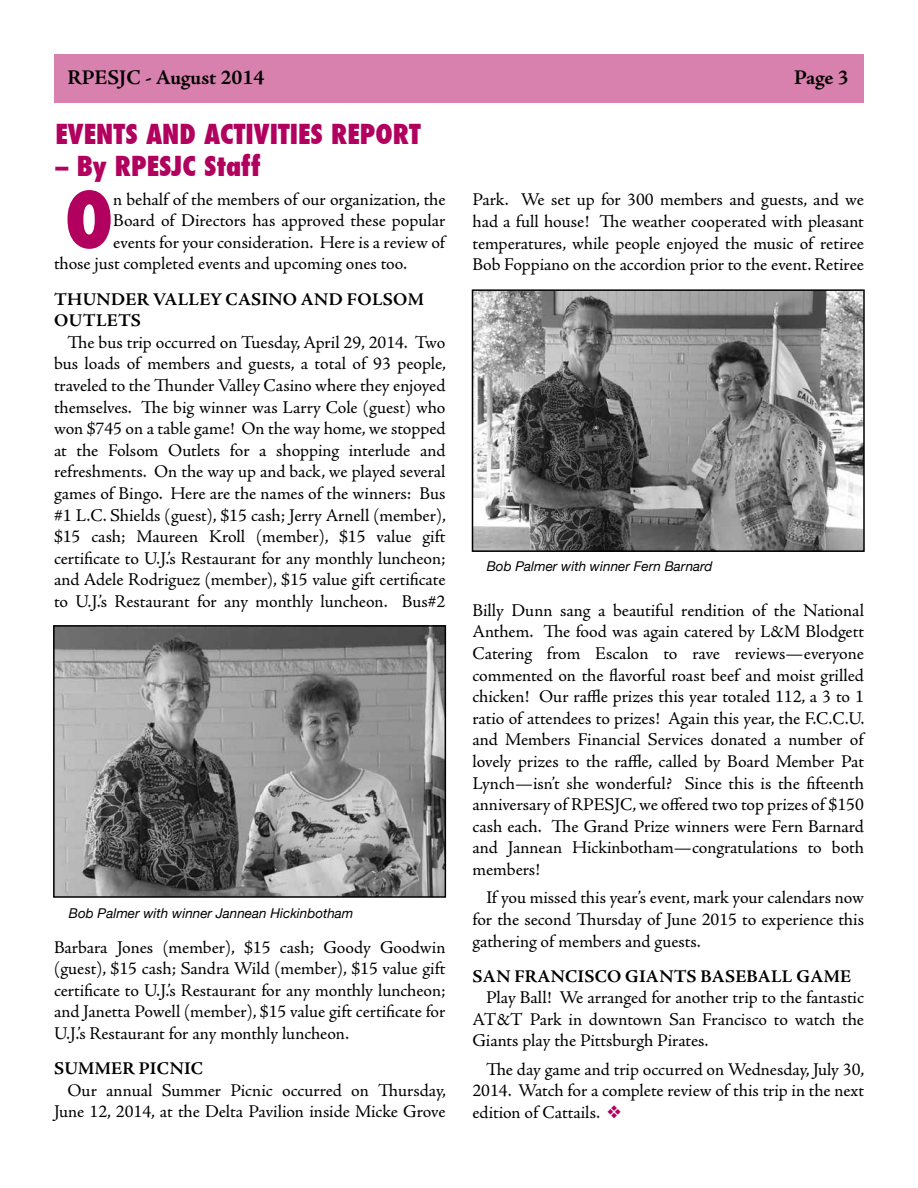
<style>
.page{position:relative;width:918px;height:1188px;background:#fff}
.page>*{position:absolute;margin:0;border:0;box-sizing:border-box;transform-origin:0 0}
.t1{font:800 condensed 75.3px "Futura";color:#b1005d}
.t2{font:800 condensed 26.85px/32.2px "Futura";color:#b1005d}
.t3{font:700 21px "Adobe Jenson Pro";color:#000}
.t4{font:18px/21.6px "Adobe Jenson Pro";letter-spacing:-.005em;color:#000;text-align:justify}
.t5{font:700 18px/21.6px "Adobe Jenson Pro";letter-spacing:.015em;color:#000}
.t6{font:italic 13.5px "Helvetica Neue";color:#000}
.s1{color:#b1005d}
</style>
<div class="page">
<div style="left:54px;top:54px;width:810px;height:48px;background:#d880ae"></div>
<img style="left:475px;top:292px;width:387px;height:257px">
<div style="left:472px;top:289px;width:393px;height:263px;border:2px solid #000"></div>
<img style="left:56px;top:628px;width:387px;height:267px">
<div style="left:53px;top:625px;width:393px;height:273px;border:2px solid #000"></div>
<p class="t3" style="left:68px;top:66px;width:199px">RPESJC - August 2014</p>
<p class="t3" style="left:794px;top:66px;width:56px">Page 3</p>
<h2 class="t2" style="left:55px;top:118px;width:367px">EVENTS AND ACTIVITIES REPORT -- By RPESJC Staff</h2>
<h1 class="t1" style="left:65px;top:169px;width:50px">O</h1>
<p class="t4" style="left:113px;top:189px;width:334px">n behalf of the members of our organization, the</p>
<p class="t4" style="left:113px;top:210px;width:334px">Board of Directors has approved these popular</p>
<p class="t4" style="left:113px;top:232px;width:333px">events for your consideration. Here is a review of</p>
<p class="t4" style="left:54px;top:253px;width:355px">those just completed events and upcoming ones too.</p>
<p class="t5" style="left:54px;top:288px;width:371px">THUNDER VALLEY CASINO AND FOLSOM<br>OUTLETS</p>
<p class="t4" style="left:54px;top:332px;width:394px;text-indent:14px">The bus trip occurred on Tuesday, April 29, 2014. Two bus loads of members and guests, a total of 93 people, traveled to the Thunder Valley Casino where they enjoyed themselves. The big winner was Larry Cole (guest) who won $745 on a table game! On the way home, we stopped at the Folsom Outlets for a shopping interlude and refreshments. On the way up and back, we played several games of Bingo. Here are the names of the winners: Bus #1 L.C. Shields (guest), $15 cash; Jerry Arnell (member), $15 cash; Maureen Kroll (member), $15 value gift certificate to U.J.’s Restaurant for any monthly luncheon; and Adele Rodriguez (member), $15 value gift certificate to U.J.’s Restaurant for any monthly luncheon. Bus#2</p>
<p class="t6" style="left:69px;top:904px;width:286px">Bob Palmer with winner Jannean Hickinbotham</p>
<p class="t4" style="left:54px;top:936px;width:393px">Barbara Jones (member), $15 cash; Goody Goodwin (guest), $15 cash; Sandra Wild (member), $15 value gift certificate to U.J.’s Restaurant for any monthly luncheon; and Janetta Powell (member), $15 value gift certificate for U.J.’s Restaurant for any monthly luncheon.</p>
<p class="t5" style="left:54px;top:1058px;width:150px">SUMMER PICNIC</p>
<p class="t4" style="left:54px;top:1080px;width:393px;text-align:right">Our annual Summer Picnic occurred on Thursday,<br>June 12, 2014, at the Delta Pavilion inside Micke Grove</p>
<p class="t4" style="left:473px;top:189px;width:393px">Park. We set up for 300 members and guests, and we had a full house! The weather cooperated with pleasant temperatures, while people enjoyed the music of retiree Bob Foppiano on the accordion prior to the event. Retiree</p>
<p class="t6" style="left:487px;top:557px;width:227px">Bob Palmer with winner Fern Barnard</p>
<p class="t4" style="left:473px;top:600px;width:394px">Billy Dunn sang a beautiful rendition of the National Anthem. The food was again catered by L&amp;M Blodgett Catering from Escalon to rave reviews—everyone commented on the flavorful roast beef and moist grilled chicken! Our raffle prizes this year totaled 112, a 3 to 1 ratio of attendees to prizes! Again this year, the F.C.C.U. and Members Financial Services donated a number of lovely prizes to the raffle, called by Board Member Pat Lynch—isn’t she wonderful? Since this is the fifteenth anniversary of RPESJC, we offered two top prizes of $150 cash each. The Grand Prize winners were Fern Barnard and Jannean Hickinbotham—congratulations to both members!</p>
<p class="t4" style="left:473px;top:887px;width:393px;text-indent:14px">If you missed this year’s event, mark your calendars now for the second Thursday of June 2015 to experience this gathering of members and guests.</p>
<p class="t5" style="left:473px;top:966px;width:380px">SAN FRANCISCO GIANTS BASEBALL GAME</p>
<p class="t4" style="left:473px;top:987px;width:393px;text-indent:14px">Play Ball! We arranged for another trip to the fantastic AT&amp;T Park in downtown San Francisco to watch the Giants play the Pittsburgh Pirates.</p>
<p class="t4" style="left:473px;top:1059px;width:394px;text-indent:14px">The day game and trip occurred on Wednesday, July 30, 2014. Watch for a complete review of this trip in the next edition of Cattails. <span class="s1">❖</span></p>
</div>
